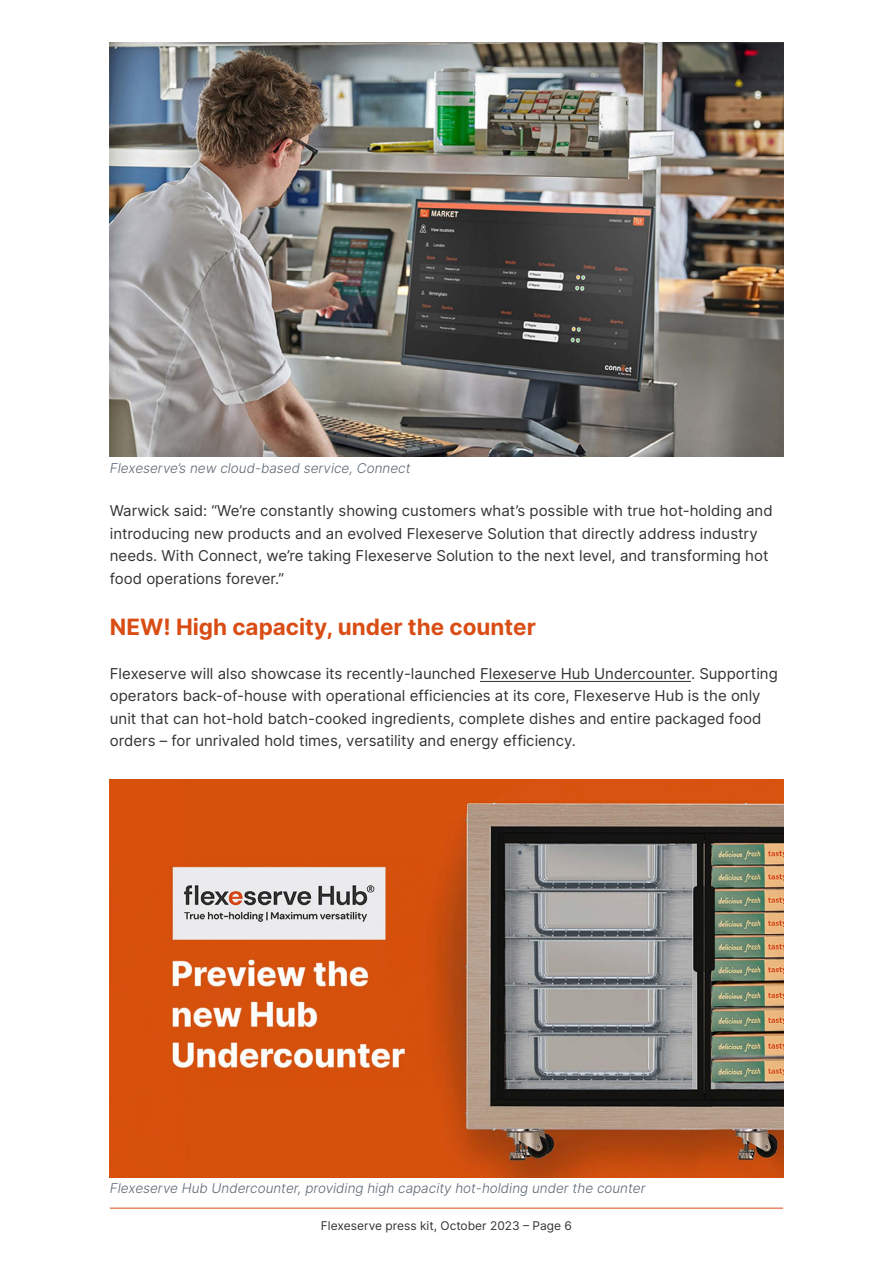
<style>
.page{position:relative;width:893px;height:1263px;background:#fff}
.page>*{position:absolute;margin:0;border:0;box-sizing:border-box;transform-origin:0 0}
.t1{font:700 22.5px "Inter";color:#d94d14}
.t2{font:15px/22.5px "Inter";color:#333}
.t3{font:italic 300 13.5px "Inter";color:#5b6771}
.t4{font:12px "Inter";color:#333}
</style>
<div class="page">
<hr style="left:110px;top:1208px;width:673px;height:1px;background:#d94d15">
<hr style="left:480px;top:681px;width:211px;height:1px;background:#333">
<img style="left:110px;top:43px;width:673px;height:414px">
<img style="left:110px;top:779px;width:673px;height:398px">
<p class="t3" style="left:110px;top:459px;width:302px">Flexeserve’s new cloud-based service, Connect</p>
<p class="t2" style="left:110px;top:499px;width:664px">Warwick said: “We’re constantly showing customers what’s possible with true hot-holding and introducing new products and an evolved Flexeserve Solution that directly address industry needs. With Connect, we’re taking Flexeserve Solution to the next level, and transforming hot food operations forever.”</p>
<h1 class="t1" style="left:110px;top:610px;width:427px">NEW! High capacity, under the counter</h1>
<p class="t2" style="left:110px;top:662px;width:669px">Flexeserve will also showcase its recently-launched Flexeserve Hub Undercounter. Supporting operators back-of-house with operational efficiencies at its core, Flexeserve Hub is the only unit that can hot-hold batch-cooked ingredients, complete dishes and entire packaged food orders – for unrivaled hold times, versatility and energy efficiency.</p>
<p class="t3" style="left:110px;top:1178px;width:537px">Flexeserve Hub Undercounter, providing high capacity hot-holding under the counter</p>
<p class="t4" style="left:321px;top:1216px;width:253px">Flexeserve press kit, October 2023 – Page 6</p>
</div>
